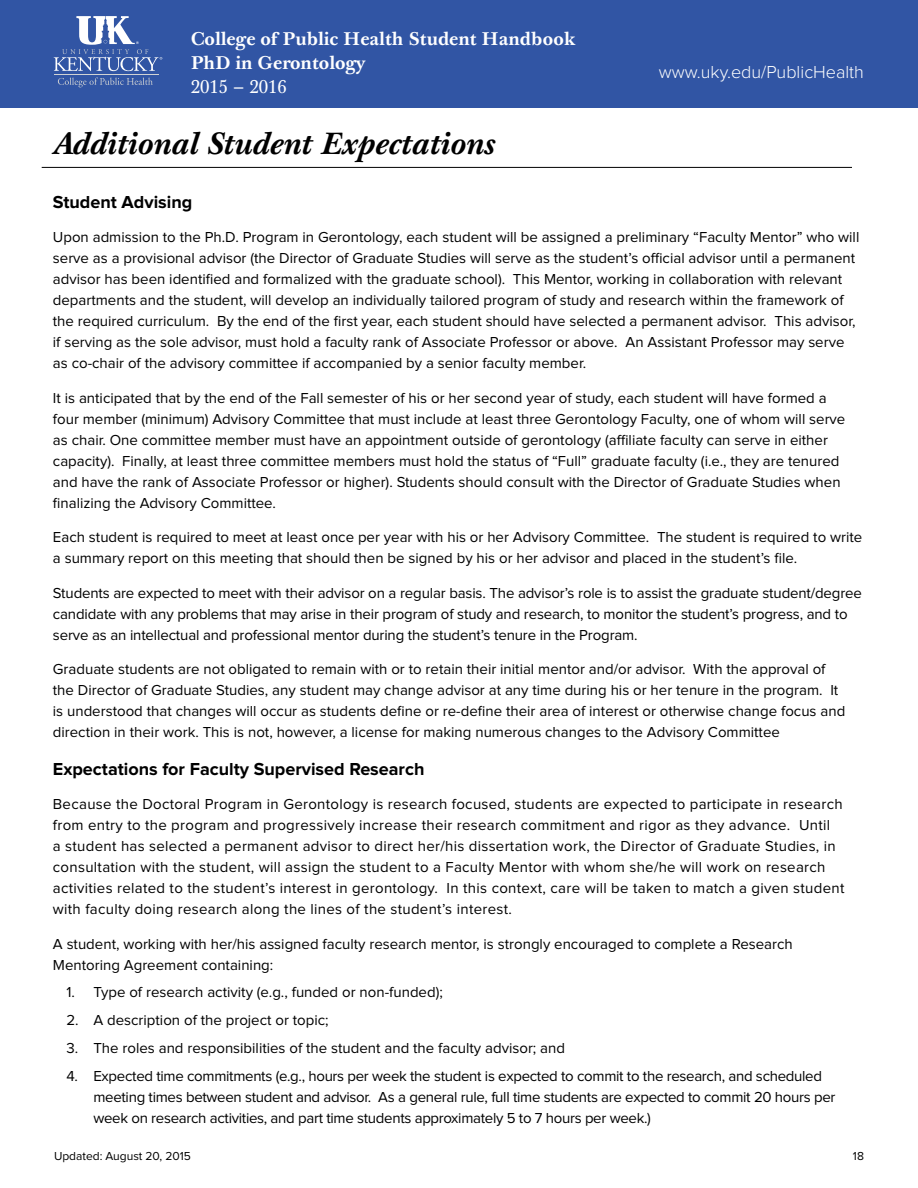
<style>
.page{position:relative;width:918px;height:1188px;background:#fff}
.page>*{position:absolute;margin:0;border:0;box-sizing:border-box;transform-origin:0 0}
.t1{font:italic 700 30px "Baskerville 10 Pro";color:#000}
.t2{font:700 18px "Proxima Nova";color:#000}
.t3{font:700 18px/24px "Baskerville 10 Pro";color:#fff}
.t4{font:300 18px "Proxima Nova";color:#fff}
.t5{font:18px "Baskerville 10 Pro";color:#fff}
.t6{font:15px/21px "Proxima Nova";color:#000}
.t7{font:15px/21px "Proxima Nova";letter-spacing:.02em;color:#000}
.t8{font:15px/21px "Proxima Nova";letter-spacing:-.02em;color:#000}
.t9{font:12px "Proxima Nova";color:#000}
</style>
<div class="page">
<div style="left:0;top:0;width:918px;height:108px;background:#3155a4"></div>
<hr style="left:54px;top:74px;width:104px;height:1px;background:#d1d3d4">
<svg style="left:54px;top:16px;width:108px;height:55px"></svg>
<svg style="left:58px;top:78px;width:95px;height:9px"></svg>
<hr style="left:42px;top:167px;width:810px;height:1px;background:#000">
<p class="t3" style="left:191px;top:28px;width:386px">College of Public Health Student Handbook<br>PhD in Gerontology</p>
<p class="t5" style="left:191px;top:75px;width:98px">2015 – 2016</p>
<h1 class="t1" style="left:54px;top:124px;width:443px">Additional Student Expectations</h1>
<p class="t2" style="left:53px;top:193px;width:141px">Student Advising</p>
<p class="t6" style="left:53px;top:227px;width:808px">Upon admission to the Ph.D. Program in Gerontology, each student will be assigned a preliminary “Faculty Mentor” who will serve as a provisional advisor (the Director of Graduate Studies will serve as the student’s official advisor until a permanent advisor has been identified and formalized with the graduate school). This Mentor, working in collaboration with relevant departments and the student, will develop an individually tailored program of study and research within the framework of the required curriculum. By the end of the first year, each student should have selected a permanent advisor. This advisor, if serving as the sole advisor, must hold a faculty rank of Associate Professor or above. An Assistant Professor may serve as co-chair of the advisory committee if accompanied by a senior faculty member.</p>
<p class="t6" style="left:53px;top:388px;width:794px">It is anticipated that by the end of the Fall semester of his or her second year of study, each student will have formed a four member (minimum) Advisory Committee that must include at least three Gerontology Faculty, one of whom will serve as chair. One committee member must have an appointment outside of gerontology (affiliate faculty can serve in either capacity). Finally, at least three committee members must hold the status of “Full” graduate faculty (i.e., they are tenured and have the rank of Associate Professor or higher). Students should consult with the Director of Graduate Studies when finalizing the Advisory Committee.</p>
<p class="t6" style="left:53px;top:527px;width:811px">Each student is required to meet at least once per year with his or her Advisory Committee. The student is required to write a summary report on this meeting that should then be signed by his or her advisor and placed in the student’s file.</p>
<p class="t6" style="left:53px;top:583px;width:810px">Students are expected to meet with their advisor on a regular basis. The advisor’s role is to assist the graduate student/degree candidate with any problems that may arise in their program of study and research, to monitor the student’s progress, and to serve as an intellectual and professional mentor during the student’s tenure in the Program.</p>
<p class="t6" style="left:53px;top:659px;width:794px">Graduate students are not obligated to remain with or to retain their initial mentor and/or advisor. With the approval of the Director of Graduate Studies, any student may change advisor at any time during his or her tenure in the program. It is understood that changes will occur as students define or re-define their area of interest or otherwise change focus and direction in their work. This is not, however, a license for making numerous changes to the Advisory Committee</p>
<p class="t2" style="left:53px;top:760px;width:373px">Expectations for Faculty Supervised Research</p>
<p class="t7" style="left:53px;top:794px;width:793px">Because the Doctoral Program in Gerontology is research focused, students are expected to participate in research from entry to the program and progressively increase their research commitment and rigor as they advance. Until<br>a student has selected a permanent advisor to direct her/his dissertation work, the Director of Graduate Studies, in consultation with the student, will assign the student to a Faculty Mentor with whom she/he will work on research activities related to the student’s interest in gerontology. In this context, care will be taken to match a given student with faculty doing research along the lines of the student’s interest.</p>
<p class="t6" style="left:53px;top:934px;width:741px">A student, working with her/his assigned faculty research mentor, is strongly encouraged to complete a Research<br>Mentoring Agreement containing:</p>
<p class="t6" style="left:66px;top:982px;width:378px">1. Type of research activity (e.g., funded or non-funded);</p>
<p class="t6" style="left:66px;top:1010px;width:264px">2. A description of the project or topic;</p>
<p class="t6" style="left:66px;top:1038px;width:500px">3. The roles and responsibilities of the student and the faculty advisor; and</p>
<p class="t8" style="left:93px;top:1066px;width:744px;text-indent:-27px">4. Expected time commitments (e.g., hours per week the student is expected to commit to the research, and scheduled meeting times between student and advisor. As a general rule, full time students are expected to commit 20 hours per week on research activities, and part time students approximately 5 to 7 hours per week.)</p>
<p class="t4" style="left:659px;top:63px;width:207px">www.uky.edu/PublicHealth</p>
<p class="t9" style="left:54px;top:1150px;width:139px">Updated: August 20, 2015</p>
<p class="t9" style="left:853px;top:1150px;width:13px">18</p>
</div>
